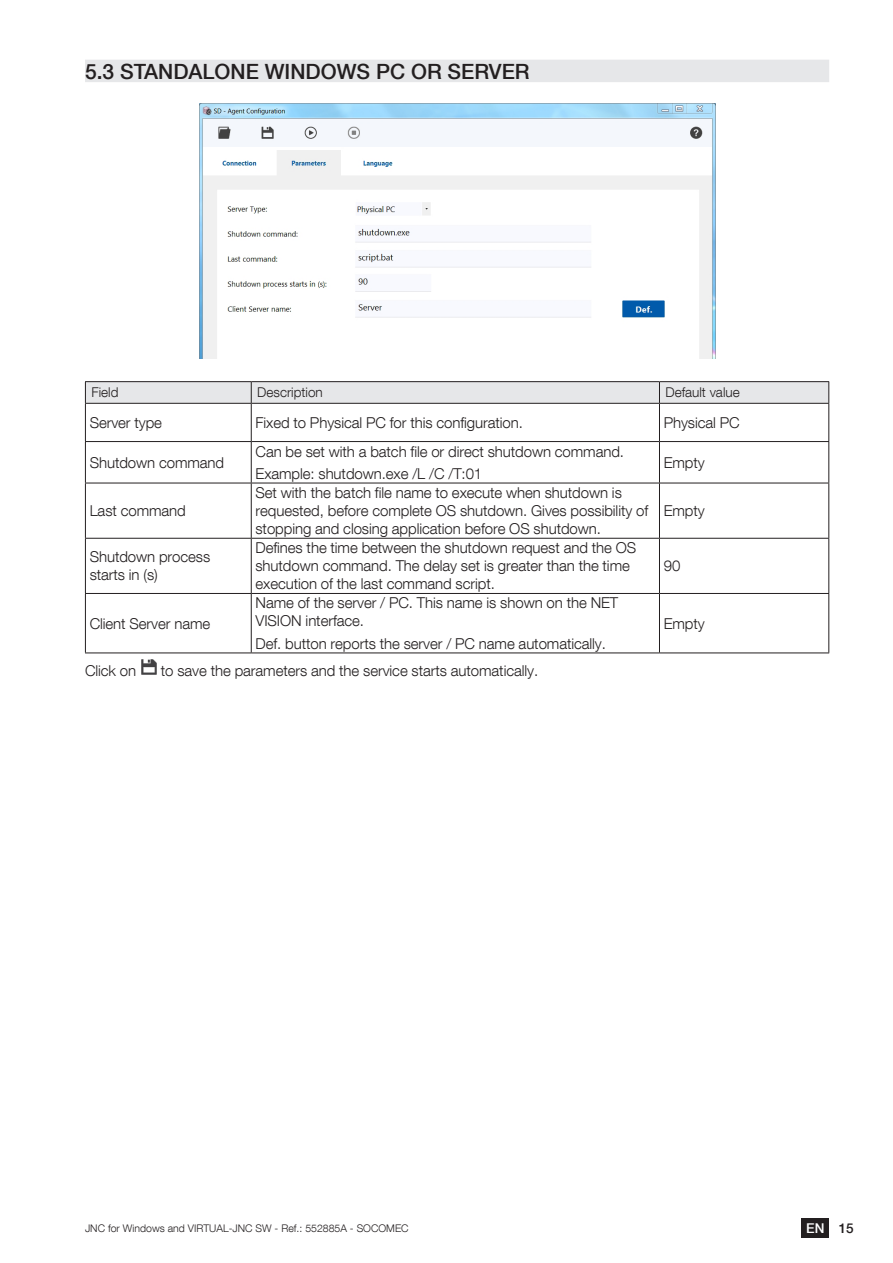
<style>
.page{position:relative;width:893px;height:1263px;background:#fff}
.page>*{position:absolute;margin:0;border:0;box-sizing:border-box;transform-origin:0 0}
.t1{font:500 21px "Helvetica Neue LT Com";color:#231f20}
.t2{font:300 15px/18px "Helvetica Neue LT Com";letter-spacing:-.005em;color:#231f20}
.t3{font:300 13.5px "Helvetica Neue LT Com";color:#231f20}
.t4{font:500 13.5px "Helvetica Neue LT Com";color:#fff}
.t5{font:300 10.5px "Helvetica Neue LT Com";color:#231f20}
.s1{color:#231f20}
</style>
<div class="page">
<div style="left:801px;top:1218px;width:28px;height:19px;background:#231f20"></div>
<div style="left:85px;top:60px;width:744px;height:22px;background:#e6e7e9"></div>
<img style="left:199px;top:103px;width:516px;height:255px">
<hr style="left:251px;top:404px;width:1px;height:37px;background:#231f20">
<hr style="left:659px;top:404px;width:1px;height:37px;background:#231f20">
<hr style="left:85px;top:441px;width:166px;height:1px;background:#231f20">
<hr style="left:251px;top:441px;width:408px;height:1px;background:#231f20">
<hr style="left:251px;top:442px;width:1px;height:41px;background:#231f20">
<hr style="left:659px;top:441px;width:170px;height:1px;background:#231f20">
<hr style="left:659px;top:442px;width:1px;height:41px;background:#231f20">
<hr style="left:85px;top:483px;width:166px;height:1px;background:#231f20">
<hr style="left:251px;top:483px;width:408px;height:1px;background:#231f20">
<hr style="left:251px;top:483px;width:1px;height:55px;background:#231f20">
<hr style="left:659px;top:483px;width:170px;height:1px;background:#231f20">
<hr style="left:659px;top:483px;width:1px;height:55px;background:#231f20">
<hr style="left:85px;top:538px;width:166px;height:1px;background:#231f20">
<hr style="left:251px;top:538px;width:408px;height:1px;background:#231f20">
<hr style="left:251px;top:539px;width:1px;height:54px;background:#231f20">
<hr style="left:659px;top:538px;width:170px;height:1px;background:#231f20">
<hr style="left:659px;top:539px;width:1px;height:54px;background:#231f20">
<hr style="left:85px;top:593px;width:166px;height:1px;background:#231f20">
<hr style="left:251px;top:593px;width:408px;height:1px;background:#231f20">
<hr style="left:251px;top:594px;width:1px;height:58px;background:#231f20">
<hr style="left:659px;top:593px;width:170px;height:1px;background:#231f20">
<hr style="left:659px;top:594px;width:1px;height:58px;background:#231f20">
<hr style="left:85px;top:404px;width:1px;height:37px;background:#231f20">
<hr style="left:828px;top:404px;width:1px;height:37px;background:#231f20">
<hr style="left:85px;top:442px;width:1px;height:41px;background:#231f20">
<hr style="left:828px;top:442px;width:1px;height:41px;background:#231f20">
<hr style="left:85px;top:483px;width:1px;height:55px;background:#231f20">
<hr style="left:828px;top:483px;width:1px;height:55px;background:#231f20">
<hr style="left:85px;top:539px;width:1px;height:54px;background:#231f20">
<hr style="left:828px;top:539px;width:1px;height:54px;background:#231f20">
<hr style="left:85px;top:594px;width:1px;height:58px;background:#231f20">
<hr style="left:828px;top:594px;width:1px;height:58px;background:#231f20">
<hr style="left:85px;top:652px;width:166px;height:1px;background:#231f20">
<hr style="left:251px;top:652px;width:408px;height:1px;background:#231f20">
<hr style="left:659px;top:652px;width:170px;height:1px;background:#231f20">
<hr style="left:85px;top:381px;width:166px;height:1px;background:#231f20">
<hr style="left:251px;top:381px;width:408px;height:1px;background:#231f20">
<hr style="left:659px;top:381px;width:170px;height:1px;background:#231f20">
<svg style="left:85px;top:382px;width:744px;height:21px;background:#e1e2e4"></svg>
<hr style="left:85px;top:403px;width:166px;height:1px;background:#231f20">
<hr style="left:251px;top:403px;width:408px;height:1px;background:#231f20">
<hr style="left:659px;top:403px;width:170px;height:1px;background:#231f20">
<img style="left:141px;top:659px;width:16px;height:16px">
<h1 class="t1" style="left:85px;top:59px;width:446px">5.3 STANDALONE WINDOWS PC OR SERVER</h1>
<p class="t3" style="left:91px;top:384px;width:28px">Field</p>
<p class="t3" style="left:257px;top:384px;width:67px">Description</p>
<p class="t3" style="left:665px;top:384px;width:76px">Default value</p>
<p class="t2" style="left:90px;top:413px;width:74px">Server type</p>
<p class="t2" style="left:255px;top:413px;width:269px">Fixed to Physical PC for this configuration.</p>
<p class="t2" style="left:664px;top:413px;width:78px">Physical PC</p>
<p class="t2" style="left:90px;top:453px;width:136px">Shutdown command</p>
<p class="t2" style="left:255px;top:440px;width:370px;line-height:22.2px">Can be set with a batch file or direct shutdown command.<br>Example: shutdown.exe /L /C /T:01</p>
<p class="t2" style="left:664px;top:453px;width:43px">Empty</p>
<p class="t2" style="left:90px;top:501px;width:98px">Last command</p>
<p class="t2" style="left:255px;top:483px;width:394px">Set with the batch file name to execute when shutdown is requested, before complete OS shutdown. Gives possibility of stopping and closing application before OS shutdown.</p>
<p class="t2" style="left:664px;top:501px;width:43px">Empty</p>
<p class="t2" style="left:90px;top:547px;width:122px">Shutdown process starts in (s)</p>
<p class="t2" style="left:255px;top:538px;width:382px">Defines the time between the shutdown request and the OS shutdown command. The delay set is greater than the time execution of the last command script.</p>
<p class="t2" style="left:90px;top:614px;width:122px">Client Server name</p>
<p class="t2" style="left:255px;top:594px;width:364px">Name of the server / PC. This name is shown on the NET<br>VISION interface.</p>
<p class="t2" style="left:255px;top:634px;width:352px">Def. button reports the server / PC name automatically.</p>
<p class="t2" style="left:85px;top:661px;width:53px">Click on</p>
<p class="t2" style="left:161px;top:661px;width:379px">to save the parameters and the service starts automatically.</p>
<p class="t2" style="left:664px;top:556px;width:18px">90</p>
<p class="t2" style="left:664px;top:614px;width:43px">Empty</p>
<p class="t5" style="left:85px;top:1221px;width:325px">JNC for Windows and VIRTUAL-JNC SW - Ref.: 552885A - SOCOMEC</p>
<p class="t4" style="left:806px;top:1220px;width:49px">EN <span class="s1">15</span></p>
</div>
